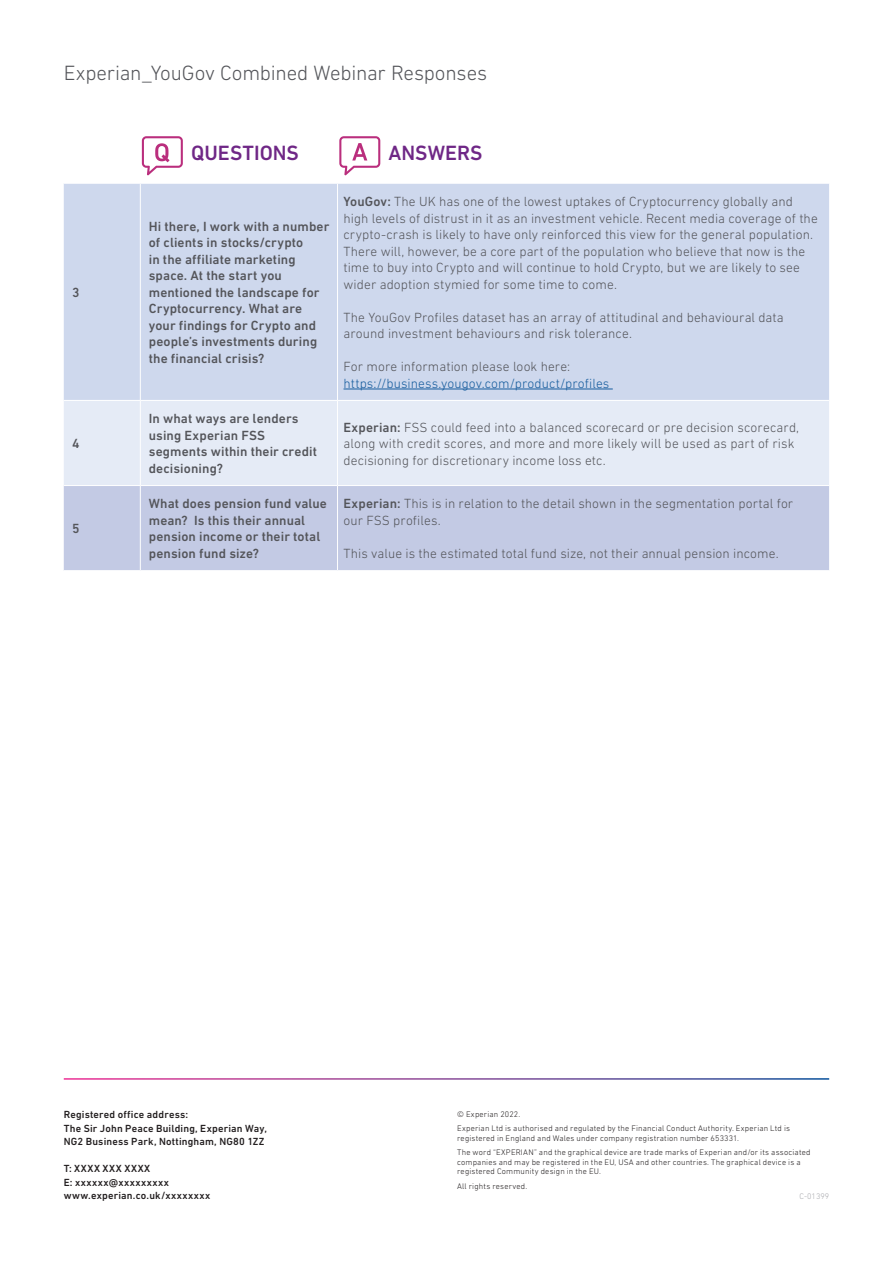
<style>
.page{position:relative;width:893px;height:1263px;background:#fff}
.page>*{position:absolute;margin:0;border:0;box-sizing:border-box;transform-origin:0 0}
.t1{font:300 21px "DIN Next W1 G";letter-spacing:-.01em;color:#54555a}
.t2{font:500 21px "DIN Next W1 G";color:#6f2786}
.Cell_Body_9_11{font:300 13.5px/16.5px "DIN Next W1 G";letter-spacing:.005em;color:#54555a}
.Cell_Body_9_11-2{font:500 13.5px/16.5px "DIN Next W1 G";letter-spacing:.01em;color:#54555a}
.Cell_Body_9_11-3{font:300 13.5px/16.5px "DIN Next W1 G";letter-spacing:.005em;color:#175d9e}
.t3{font:500 10.5px/13.5px "DIN Next W1 G";letter-spacing:.02em;color:#231f20}
.t4{font:500 10.5px/13.5px "DIN Next W1 G";letter-spacing:.045em;color:#231f20}
.t5{font:300 8.25px/14.2px "DIN Next W1 G";letter-spacing:.02em;color:#231f20}
.t6{font:300 8.25px "DIN Next W1 G";color:#a8a9ad}
.s1{font-weight:500}
.s2{color:#54555a}
</style>
<div class="page">
<svg style="left:142px;top:136px;width:41px;height:39px"></svg>
<svg style="left:339px;top:136px;width:41px;height:39px"></svg>
<div style="left:64px;top:184px;width:765px;height:216px;background:#ced8ed"></div>
<div style="left:64px;top:401px;width:765px;height:84px;background:#e5ebf6"></div>
<div style="left:64px;top:486px;width:765px;height:84px;background:#c3cae4"></div>
<hr style="left:140px;top:184px;width:1px;height:216px;background:#fff">
<hr style="left:337px;top:184px;width:1px;height:216px;background:#fff">
<hr style="left:140px;top:401px;width:1px;height:84px;background:#fff">
<hr style="left:337px;top:401px;width:1px;height:84px;background:#fff">
<hr style="left:140px;top:486px;width:1px;height:84px;background:#fff">
<hr style="left:337px;top:486px;width:1px;height:84px;background:#fff">
<hr style="left:344px;top:389px;width:269px;height:1px;background:#175d9e">
<h1 class="t1" style="left:64px;top:60px;width:425px">Experian_YouGov Combined Webinar Responses</h1>
<p class="Cell_Body_9_11-2" style="left:72px;top:284px;width:9px">3</p>
<p class="Cell_Body_9_11-2" style="left:72px;top:435px;width:9px">4</p>
<p class="Cell_Body_9_11-2" style="left:72px;top:520px;width:9px">5</p>
<h1 class="t2" style="left:191px;top:141px;width:109px">QUESTIONS</h1>
<h1 class="t2" style="left:388px;top:141px;width:96px">ANSWERS</h1>
<p class="Cell_Body_9_11-2" style="left:149px;top:218px;width:182px">Hi there, I work with a number of clients in stocks/crypto<br>in the affiliate marketing space. At the start you mentioned the landscape for<br>Cryptocurrency. What are your findings for Crypto and people’s investments during the financial crisis?</p>
<p class="Cell_Body_9_11" style="left:344px;top:193px;width:476px"><span class="s1">YouGov:</span> The UK has one of the lowest uptakes of Cryptocurrency globally and high levels of distrust in it as an investment vehicle. Recent media coverage of the crypto-crash is likely to have only reinforced this view for the general population.<br>There will, however, be a core part of the population who believe that now is the time to buy into Crypto and will continue to hold Crypto, but we are likely to see wider adoption stymied for some time to come.</p>
<p class="Cell_Body_9_11" style="left:344px;top:309px;width:442px">The YouGov Profiles dataset has an array of attitudinal and behavioural data around investment behaviours and risk tolerance.</p>
<p class="Cell_Body_9_11-3" style="left:344px;top:358px;width:267px"><span class="s2">For more information please look here: </span>https://business.yougov.com/product/profiles</p>
<p class="Cell_Body_9_11-2" style="left:149px;top:410px;width:170px">In what ways are lenders using Experian FSS segments within their credit decisioning?</p>
<p class="Cell_Body_9_11" style="left:344px;top:418px;width:457px"><span class="s1">Experian:</span> FSS could feed into a balanced scorecard or pre decision scorecard, along with credit scores, and more and more likely will be used as part of risk decisioning for discretionary income loss etc.</p>
<p class="Cell_Body_9_11-2" style="left:149px;top:495px;width:180px">What does pension fund value mean? Is this their annual pension income or their total pension fund size?</p>
<p class="Cell_Body_9_11" style="left:344px;top:495px;width:451px"><span class="s1">Experian:</span> This is in relation to the detail shown in the segmentation portal for our FSS profiles.</p>
<p class="Cell_Body_9_11" style="left:344px;top:545px;width:437px">This value is the estimated total fund size, not their annual pension income.</p>
<p class="t3" style="left:64px;top:1108px;width:205px">Registered office address:<br>The Sir John Peace Building, Experian Way,<br>NG2 Business Park, Nottingham, NG80 1ZZ</p>
<p class="t4" style="left:64px;top:1162px;width:148px">T: XXXX XXX XXXX<br>E: xxxxxx@xxxxxxxxx www.experian.co.uk/xxxxxxxx</p>
<p class="t5" style="left:457px;top:1106px;width:334px">© Experian 2022.<br>Experian Ltd is authorised and regulated by the Financial Conduct Authority. Experian Ltd is</p>
<p class="t5" style="left:457px;top:1130px;width:355px">registered in England and Wales under company registration number 653331.<br>The word “EXPERIAN” and the graphical device are trade marks of Experian and/or its associated</p>
<p class="t5" style="left:457px;top:1157px;width:345px;line-height:9.8px">companies and may be registered in the EU, USA and other countries. The graphical device is a registered Community design in the EU.</p>
<p class="t5" style="left:457px;top:1178px;width:72px">All rights reserved.</p>
<p class="t6" style="left:800px;top:1192px;width:31px">C-01399</p>
</div>
